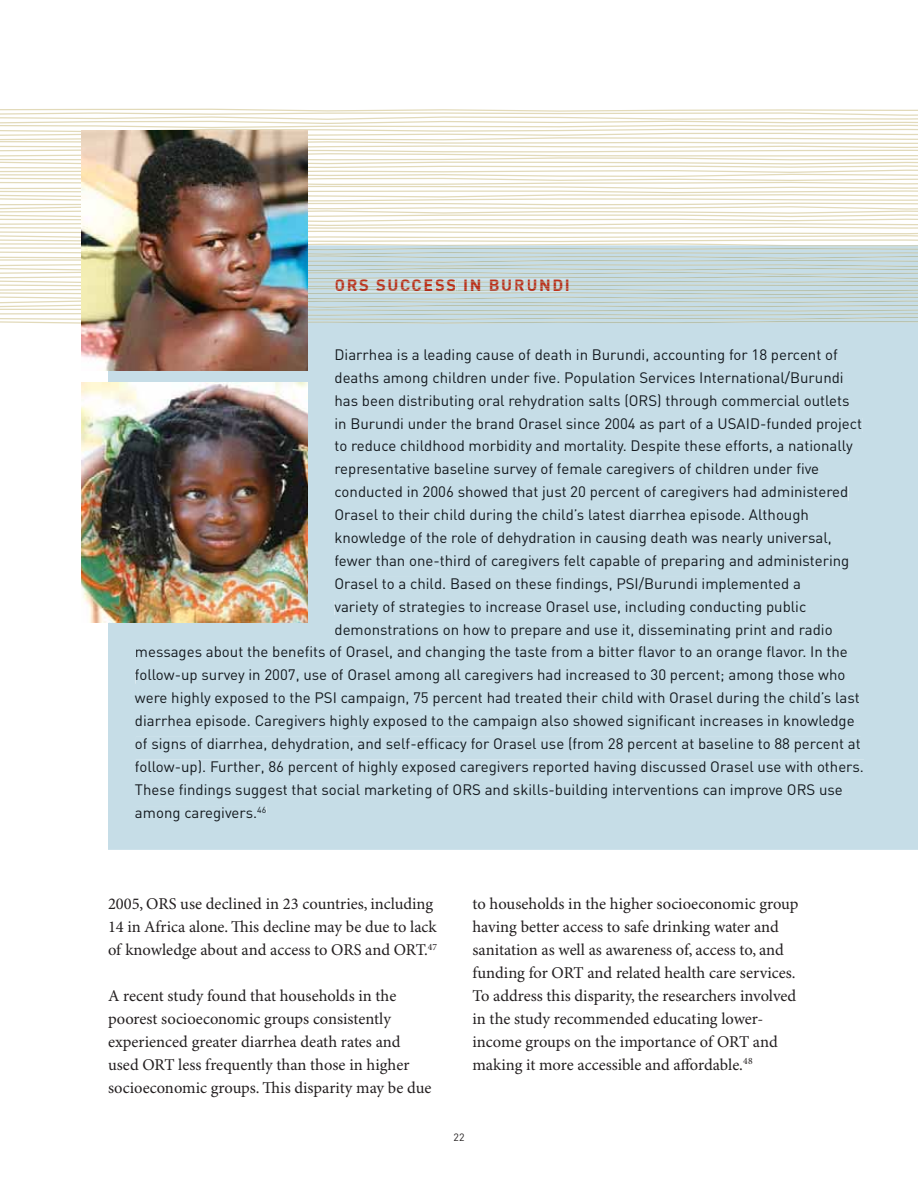
<style>
.page{position:relative;width:918px;height:1188px;background:#fff}
.page>*{position:absolute;margin:0;border:0;box-sizing:border-box;transform-origin:0 0}
.t1{font:16.5px/23px "Minion Pro";color:#231f20}
.t2{font:700 16.5px "DIN";letter-spacing:.1em;color:#bf311a}
.t3{font:15px "DIN";color:#14191e}
.t4{font:10.5px "DIN";color:#231f20}
.s1{color:#ad2c17}
</style>
<div class="page">
<div style="left:108px;top:324px;width:810px;height:526px;background:#c6dde7"></div>
<svg style="left:0;top:109px;width:918px;height:215px"></svg>
<hr style="left:528px;top:281px;width:42px;height:2px;background:#b7c2af">
<div style="left:336px;top:349px;width:502px;height:14px;background:#c6dde7"></div>
<div style="left:335px;top:371px;width:509px;height:15px;background:#c6dde7"></div>
<div style="left:336px;top:394px;width:514px;height:15px;background:#c6dde7"></div>
<div style="left:336px;top:418px;width:526px;height:14px;background:#c6dde7"></div>
<div style="left:335px;top:441px;width:518px;height:14px;background:#c6dde7"></div>
<div style="left:336px;top:464px;width:483px;height:14px;background:#c6dde7"></div>
<div style="left:335px;top:486px;width:513px;height:15px;background:#c6dde7"></div>
<div style="left:336px;top:509px;width:473px;height:14px;background:#c6dde7"></div>
<div style="left:336px;top:532px;width:496px;height:14px;background:#c6dde7"></div>
<div style="left:335px;top:555px;width:514px;height:14px;background:#c6dde7"></div>
<div style="left:336px;top:577px;width:465px;height:15px;background:#c6dde7"></div>
<div style="left:335px;top:601px;width:471px;height:14px;background:#c6dde7"></div>
<div style="left:335px;top:624px;width:498px;height:14px;background:#c6dde7"></div>
<div style="left:136px;top:647px;width:712px;height:14px;background:#c6dde7"></div>
<div style="left:136px;top:670px;width:710px;height:14px;background:#c6dde7"></div>
<div style="left:135px;top:692px;width:725px;height:15px;background:#c6dde7"></div>
<div style="left:136px;top:715px;width:719px;height:14px;background:#c6dde7"></div>
<div style="left:136px;top:737px;width:725px;height:15px;background:#c6dde7"></div>
<div style="left:136px;top:760px;width:728px;height:15px;background:#c6dde7"></div>
<div style="left:135px;top:784px;width:708px;height:14px;background:#c6dde7"></div>
<div style="left:136px;top:807px;width:120px;height:14px;background:#c6dde7"></div>
<div style="left:258px;top:807px;width:8px;height:6px;background:#c6dde7"></div>
<img style="left:81px;top:131px;width:227px;height:239px">
<img style="left:81px;top:383px;width:227px;height:240px">
<p class="t2" style="left:334px;top:279px;width:237px"><span class="s1">ORS SUCCE</span>SS IN BURUNDI</p>
<p class="t3" style="left:334px;top:349px;width:505px">Diarrhea is a leading cause of death in Burundi, accounting for 18 percent of</p>
<p class="t3" style="left:334px;top:372px;width:511px">deaths among children under five. Population Services International/Burundi</p>
<p class="t3" style="left:334px;top:395px;width:517px">has been distributing oral rehydration salts (ORS) through commercial outlets</p>
<p class="t3" style="left:334px;top:418px;width:529px">in Burundi under the brand Orasel since 2004 as part of a USAID-funded project</p>
<p class="t3" style="left:334px;top:441px;width:520px">to reduce childhood morbidity and mortality. Despite these efforts, a nationally</p>
<p class="t3" style="left:334px;top:464px;width:486px">representative baseline survey of female caregivers of children under five</p>
<p class="t3" style="left:334px;top:486px;width:515px">conducted in 2006 showed that just 20 percent of caregivers had administered</p>
<p class="t3" style="left:334px;top:509px;width:476px">Orasel to their child during the child’s latest diarrhea episode. Although</p>
<p class="t3" style="left:334px;top:532px;width:499px">knowledge of the role of dehydration in causing death was nearly universal,</p>
<p class="t3" style="left:334px;top:555px;width:516px">fewer than one-third of caregivers felt capable of preparing and administering</p>
<p class="t3" style="left:334px;top:578px;width:468px">Orasel to a child. Based on these findings, PSI/Burundi implemented a</p>
<p class="t3" style="left:334px;top:601px;width:473px">variety of strategies to increase Orasel use, including conducting public</p>
<p class="t3" style="left:334px;top:624px;width:500px">demonstrations on how to prepare and use it, disseminating print and radio</p>
<p class="t3" style="left:135px;top:647px;width:714px">messages about the benefits of Orasel, and changing the taste from a bitter flavor to an orange flavor. In the</p>
<p class="t3" style="left:135px;top:670px;width:712px">follow-up survey in 2007, use of Orasel among all caregivers had increased to 30 percent; among those who</p>
<p class="t3" style="left:135px;top:692px;width:726px">were highly exposed to the PSI campaign, 75 percent had treated their child with Orasel during the child’s last</p>
<p class="t3" style="left:135px;top:715px;width:721px">diarrhea episode. Caregivers highly exposed to the campaign also showed significant increases in knowledge</p>
<p class="t3" style="left:135px;top:738px;width:727px">of signs of diarrhea, dehydration, and self-efficacy for Orasel use (from 28 percent at baseline to 88 percent at</p>
<p class="t3" style="left:135px;top:761px;width:730px">follow-up). Further, 86 percent of highly exposed caregivers reported having discussed Orasel use with others.</p>
<p class="t3" style="left:135px;top:784px;width:709px">These findings suggest that social marketing of ORS and skills-building interventions can improve ORS use</p>
<p class="t3" style="left:135px;top:807px;width:133px">among caregivers.<sup>46</sup></p>
<p class="t1" style="left:108px;top:894px;width:331px">2005, ORS use declined in 23 countries, including<br>14 in Africa alone. This decline may be due to lack of knowledge about and access to ORS and ORT.<sup>47</sup></p>
<p class="t1" style="left:108px;top:986px;width:325px">A recent study found that households in the poorest socioeconomic groups consistently experienced greater diarrhea death rates and used ORT less frequently than those in higher socioeconomic groups. This disparity may be due</p>
<p class="t1" style="left:473px;top:894px;width:328px">to households in the higher socioeconomic group having better access to safe drinking water and sanitation as well as awareness of, access to, and funding for ORT and related health care services.<br>To address this disparity, the researchers involved in the study recommended educating lower&shy;income groups on the importance of ORT and making it more accessible and affordable.<sup>48</sup></p>
<p class="t4" style="left:454px;top:1134px;width:12px">22</p>
</div>
